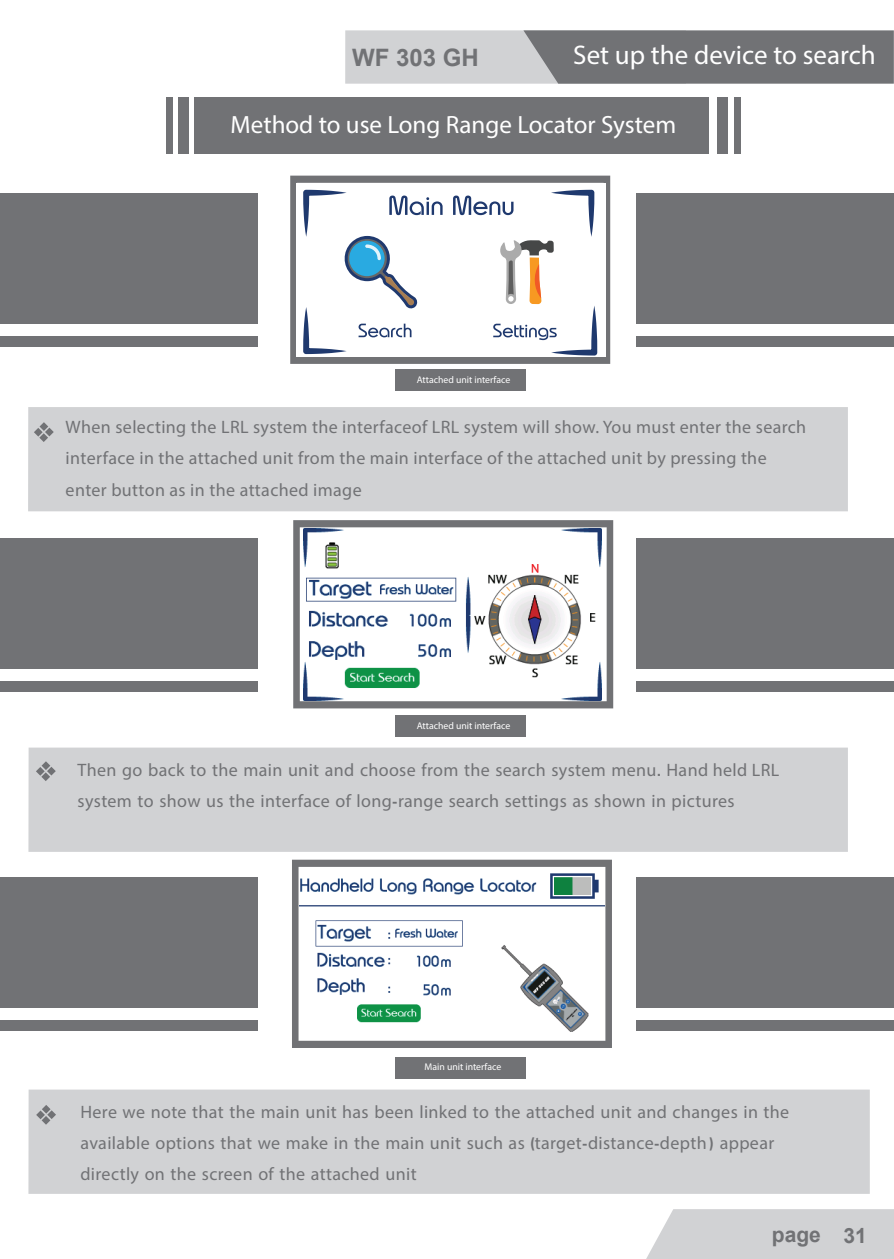
<style>
.page{position:relative;width:894px;height:1259px;background:#fff}
.page>*{position:absolute;margin:0;border:0;box-sizing:border-box;transform-origin:0 0}
.t1{font:27px "Myriad Pro";color:#fff}
.t2{font:24.9px "Myriad Pro";color:#fff}
.t3{font:700 24px "Arial";color:#717275}
.t4{font:700 21px "Arial";color:#717275}
.t5{font:18px/31.2px "Myriad Pro";letter-spacing:.02em;color:#717275}
.t6{font:9.9px "Myriad Pro";color:#fff}
.s1{font-family:"GESS Unique";font-weight:700}
</style>
<div class="page">
<div style="left:28px;top:407px;width:819px;height:104px;background:#d1d2d4"></div>
<svg style="left:34px;top:422px;width:20px;height:20px"></svg>
<svg style="left:293px;top:520px;width:320px;height:188px;fill:#717275"></svg>
<div style="left:0;top:538px;width:258px;height:131px;background:#717275"></div>
<div style="left:0;top:681px;width:258px;height:11px;background:#717275"></div>
<div style="left:635px;top:538px;width:258px;height:131px;background:#717275"></div>
<div style="left:635px;top:681px;width:258px;height:11px;background:#717275"></div>
<svg style="left:292px;top:859px;width:319px;height:189px;background:#858689"></svg>
<div style="left:0;top:877px;width:258px;height:131px;background:#717275"></div>
<div style="left:0;top:1020px;width:258px;height:11px;background:#717275"></div>
<div style="left:635px;top:877px;width:258px;height:131px;background:#717275"></div>
<div style="left:635px;top:1020px;width:258px;height:11px;background:#717275"></div>
<div style="left:395px;top:715px;width:131px;height:22px;background:#717275"></div>
<div style="left:395px;top:369px;width:131px;height:22px;background:#717275"></div>
<div style="left:345px;top:30px;width:340px;height:54px;background:#d1d2d4"></div>
<svg style="left:523px;top:30px;width:370px;height:54px;background:#77787b"></svg>
<img style="left:300px;top:867px;width:303px;height:173px">
<img style="left:303px;top:528px;width:297px;height:172px">
<div style="left:646px;top:1209px;width:247px;height:50px;background:#d1d2d4"></div>
<div style="left:0;top:193px;width:258px;height:131px;background:#717275"></div>
<div style="left:0;top:336px;width:258px;height:11px;background:#717275"></div>
<div style="left:636px;top:193px;width:257px;height:131px;background:#717275"></div>
<div style="left:636px;top:336px;width:257px;height:11px;background:#717275"></div>
<svg style="left:290px;top:176px;width:320px;height:188px;background:#77787b"></svg>
<div style="left:296px;top:183px;width:309px;height:174px;background:#fff"></div>
<svg style="left:453px;top:190px;width:144px;height:165px"></svg>
<svg style="left:303px;top:190px;width:139px;height:164px"></svg>
<div style="left:194px;top:97px;width:514px;height:57px;background:#717275"></div>
<div style="left:717px;top:97px;width:10px;height:57px;background:#717275"></div>
<div style="left:733px;top:97px;width:7px;height:57px;background:#717275"></div>
<div style="left:178px;top:97px;width:11px;height:57px;background:#717275"></div>
<div style="left:166px;top:97px;width:6px;height:57px;background:#717275"></div>
<div style="left:28px;top:747px;width:819px;height:105px;background:#d1d2d4"></div>
<svg style="left:36px;top:761px;width:20px;height:20px"></svg>
<div style="left:28px;top:1089px;width:841px;height:104px;background:#d1d2d4"></div>
<svg style="left:36px;top:1105px;width:20px;height:19px"></svg>
<div style="left:395px;top:1056px;width:131px;height:22px;background:#717275"></div>
<h3 class="t3" style="left:352px;top:40px;width:128px">WF 303 GH</h3>
<h1 class="t1" style="left:573px;top:38px;width:304px">Set up the device to search</h1>
<h2 class="t2" style="left:230px;top:109px;width:447px">Method to use Long Range Locator System</h2>
<p class="t6" style="left:416px;top:374px;width:95px">Attached unit interface</p>
<p class="t5" style="left:66px;top:411px;width:741px">When selecting the LRL system the interfaceof LRL system will show. You must enter the search interface in the attached unit from the main interface of the attached unit by pressing the enter button as in the attached image</p>
<p class="t6" style="left:416px;top:719px;width:95px">Attached unit interface</p>
<p class="t5" style="left:78px;top:754px;width:702px">Then go back to the main unit and choose from the search system menu<span class="s1">.</span> Hand held LRL system to show us the interface of long<span class="s1">-</span>range search settings as shown in pictures</p>
<p class="t6" style="left:424px;top:1061px;width:78px">Main unit interface</p>
<p class="t5" style="left:80px;top:1096px;width:710px">Here we note that the main unit has been linked to the attached unit and changes in the available options that we make in the main unit such as <span class="s1">(</span>target<span class="s1">-</span>distance<span class="s1">-</span>depth<span class="s1">)</span> appear directly on the screen of the attached unit</p>
<p class="t4" style="left:771px;top:1219px;width:96px">page 31</p>
</div>
